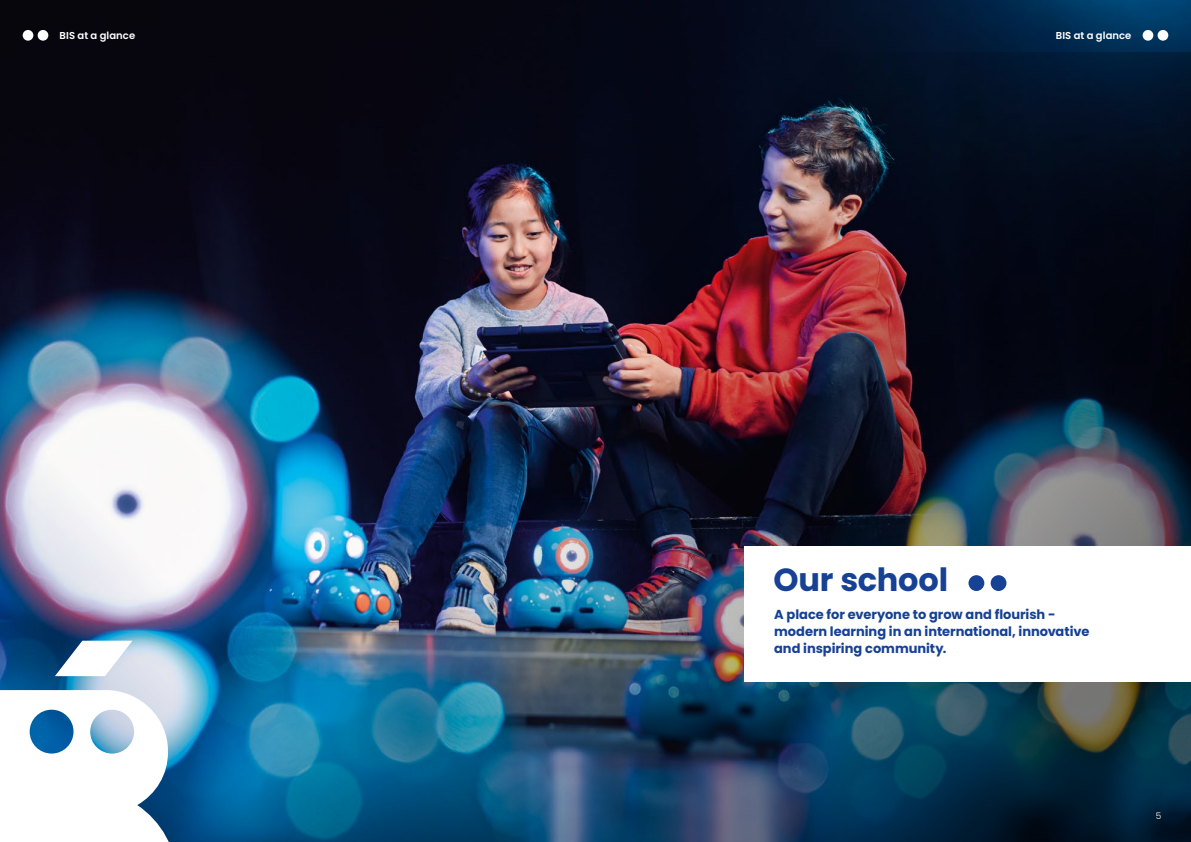
<style>
.page{position:relative;width:1191px;height:842px;background:#fff}
.page>*{position:absolute;margin:0;border:0;box-sizing:border-box;transform-origin:0 0}
.t1{font:700 32px "Poppins";letter-spacing:-.005em;color:#164194}
.t2{font:700 13px/17px "Poppins";color:#164194}
.t3{font:600 10px "Poppins";letter-spacing:.005em;color:#fff}
.t4{font:300 9px "Poppins";color:#fff}
</style>
<div class="page">
<img style="left:0;top:0;width:1191px;height:52px">
<div style="left:0;top:52px;width:1191px;height:790px;background:linear-gradient(to right,#080005,#011630)"></div>
<img style="left:0;top:99px;width:1191px;height:743px">
<div style="left:1157px;top:30px;width:11px;height:11px;background:#fff;border-radius:50%"></div>
<div style="left:1142px;top:30px;width:11px;height:11px;background:#fff;border-radius:50%"></div>
<div style="left:23px;top:30px;width:10px;height:11px;background:#fff;border-radius:50%"></div>
<div style="left:38px;top:30px;width:10px;height:11px;background:#fff;border-radius:50%"></div>
<svg style="left:55px;top:641px;width:77px;height:35px"></svg>
<svg style="left:0;top:690px;width:177px;height:152px"></svg>
<div style="left:744px;top:546px;width:447px;height:135px;background:#fff"></div>
<div style="left:968px;top:575px;width:16px;height:16px;background:#164194;border-radius:50%"></div>
<div style="left:990px;top:575px;width:16px;height:16px;background:#164194;border-radius:50%"></div>
<p class="t3" style="left:60px;top:30px;width:77px">BIS at a glance</p>
<p class="t3" style="left:1055px;top:30px;width:77px">BIS at a glance</p>
<h1 class="t1" style="left:773px;top:561px;width:176px">Our school</h1>
<p class="t2" style="left:774px;top:606px;width:317px">A place for everyone to grow and flourish - modern learning in an international, innovative and inspiring community.</p>
<p class="t4" style="left:1155px;top:811px;width:7px">5</p>
</div>
